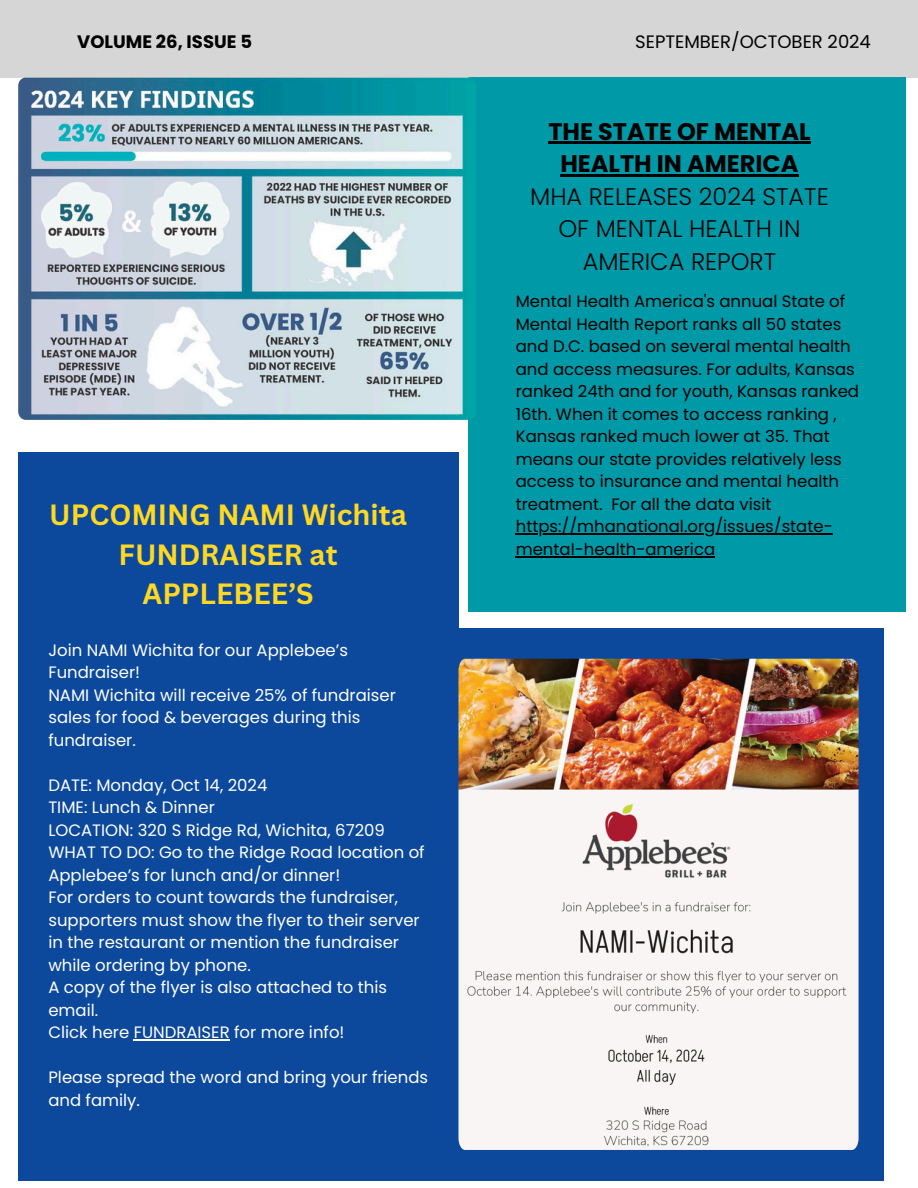
<style>
.page{position:relative;width:918px;height:1188px;background:#fff}
.page>*{position:absolute;margin:0;border:0;box-sizing:border-box;transform-origin:0 0}
.t1{font:700 28.5px/39.3px "Canva Sans";color:#ffd822;text-align:center}
.t2{font:300 24px/32.7px "Poppins";color:#000;text-align:center}
.t3{font:18px "Poppins";color:#000}
.t4{font:700 18px "Poppins";color:#000}
.t5{font:16.5px/22.5px "Poppins";color:#fff}
.t6{font:16.5px/22.5px "Poppins";color:#000}
.s1{font-weight:700}
</style>
<div class="page">
<div style="left:18px;top:452px;width:441px;height:728px;background:#0c499c"></div>
<div style="left:0;top:0;width:918px;height:77px;background:#d6d6d6"></div>
<div style="left:469px;top:78px;width:437px;height:533px;background:#0099a8"></div>
<img style="left:18px;top:78px;width:458px;height:342px;border-radius:8px">
<div style="left:433px;top:628px;width:451px;height:552px;background:#0c499c"></div>
<img style="left:458px;top:659px;width:401px;height:491px">
<hr style="left:548px;top:142px;width:263px;height:2px;background:#000">
<hr style="left:560px;top:174px;width:239px;height:3px;background:#000">
<hr style="left:516px;top:533px;width:317px;height:2px;background:#000">
<hr style="left:516px;top:556px;width:199px;height:1px;background:#000">
<hr style="left:134px;top:1039px;width:96px;height:1px;background:#fff">
<h1 class="t4" style="left:77px;top:29px;width:176px">VOLUME 26, ISSUE 5</h1>
<p class="t3" style="left:635px;top:29px;width:237px">SEPTEMBER/OCTOBER 2024</p>
<p class="t1" style="left:49px;top:495px;width:359px">UPCOMING NAMI Wichita<br>FUNDRAISER at<br>APPLEBEE’S</p>
<p class="t5" style="left:48px;top:639px;width:301px">Join NAMI Wichita for our Applebee’s<br>Fundraiser!</p>
<p class="t5" style="left:48px;top:684px;width:349px">NAMI Wichita will receive 25% of fundraiser sales for food &amp; beverages during this fundraiser.</p>
<p class="t5" style="left:48px;top:774px;width:220px">DATE: Monday, Oct 14, 2024</p>
<p class="t5" style="left:48px;top:796px;width:168px">TIME: Lunch &amp; Dinner</p>
<p class="t5" style="left:48px;top:819px;width:338px">LOCATION: 320 S Ridge Rd, Wichita, 67209</p>
<p class="t5" style="left:48px;top:841px;width:378px">WHAT TO DO: Go to the Ridge Road location of<br>Applebee’s for lunch and/or dinner!</p>
<p class="t5" style="left:48px;top:886px;width:373px">For orders to count towards the fundraiser, supporters must show the flyer to their server in the restaurant or mention the fundraiser while ordering by phone.</p>
<p class="t5" style="left:48px;top:976px;width:340px">A copy of the flyer is also attached to this email.</p>
<p class="t5" style="left:48px;top:1021px;width:298px">Click here FUNDRAISER for more info!</p>
<p class="t5" style="left:48px;top:1066px;width:381px">Please spread the word and bring your friends and family.</p>
<p class="t2" style="left:530px;top:115px;width:300px"><span class="s1">THE STATE OF MENTAL<br>HEALTH IN AMERICA<br></span>MHA RELEASES 2024 STATE<br>OF MENTAL HEALTH IN<br>AMERICA REPORT</p>
<h2 class="t6" style="left:516px;top:290px;width:345px">Mental Health America's annual State of Mental Health Report ranks all 50 states and D.C. based on several mental health and access measures. For adults, Kansas ranked 24th and for youth, Kansas ranked 16th. When it comes to access ranking , Kansas ranked much lower at 35. That means our state provides relatively less access to insurance and mental health treatment. For all the data visit</h2>
<p class="t6" style="left:516px;top:515px;width:318px">https://mhanational.org/issues/state&shy;mental-health-america</p>
</div>
